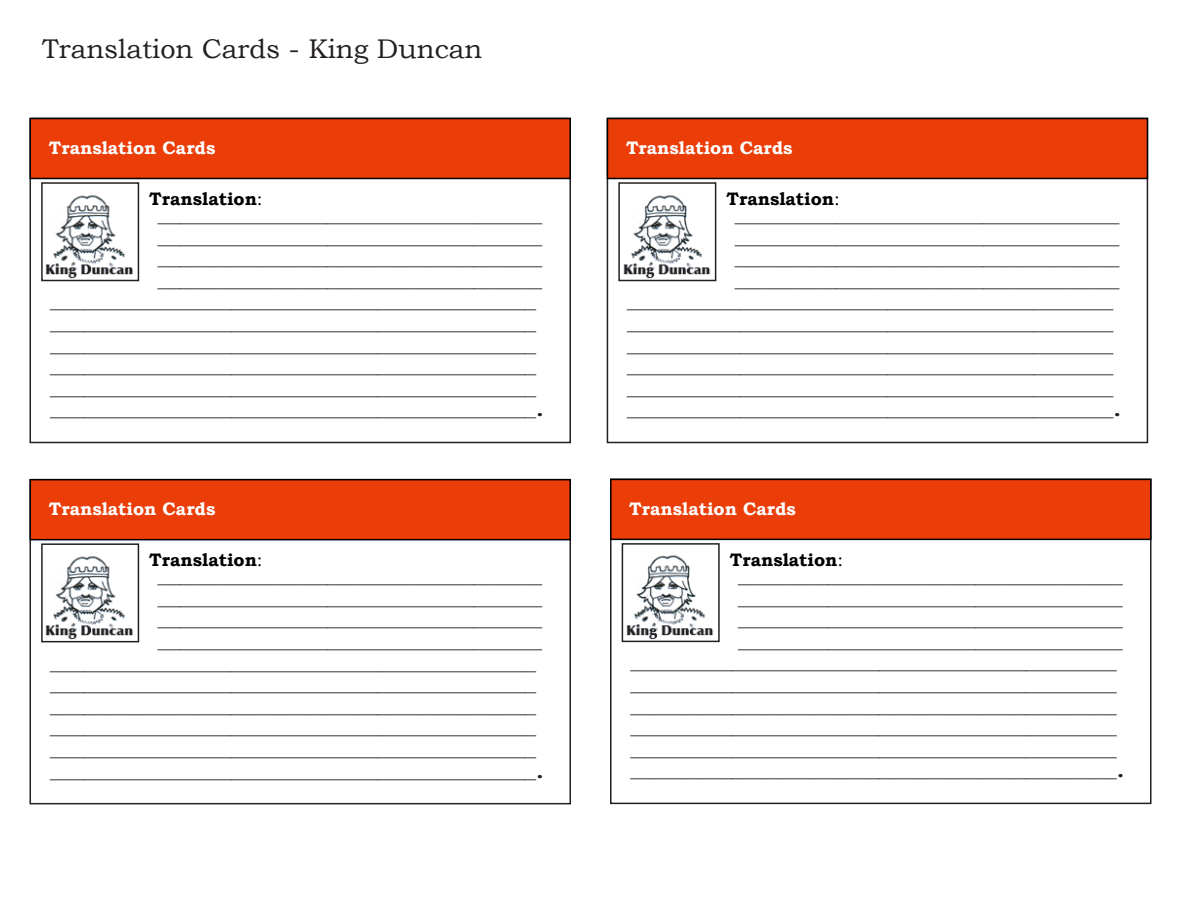
<style>
.page{position:relative;width:1188px;height:918px;background:#fff}
.page>*{position:absolute;margin:0;border:0;box-sizing:border-box;transform-origin:0 0}
.t1{font:27px "Bookman Old Style";color:#231f20}
.t2{font:700 18px "Bookman Old Style";color:#231f20;scale:1.26 1}
.t3{font:700 18px "Bookman Old Style";color:#fff}
.t4{font:700 18px "Bookman Old Style";color:#000}
.s1{font-weight:400}
</style>
<div class="page">
<div style="left:30px;top:118px;width:541px;height:325px;background:#fff;border:2px solid #231f20"></div>
<div style="left:30px;top:118px;width:541px;height:61px;background:#ea3d07;border:2px solid #000"></div>
<img style="left:45px;top:192px;width:88px;height:86px">
<div style="left:41px;top:182px;width:98px;height:99px;border:2px solid #231f20"></div>
<div style="left:30px;top:479px;width:541px;height:325px;background:#fff;border:2px solid #231f20"></div>
<div style="left:30px;top:479px;width:541px;height:61px;background:#ea3d07;border:2px solid #000"></div>
<img style="left:45px;top:553px;width:88px;height:86px">
<div style="left:41px;top:543px;width:98px;height:99px;border:2px solid #231f20"></div>
<div style="left:610px;top:479px;width:542px;height:325px;background:#fff;border:2px solid #231f20"></div>
<div style="left:610px;top:479px;width:542px;height:61px;background:#ea3d07;border:2px solid #000"></div>
<img style="left:626px;top:552px;width:88px;height:87px">
<div style="left:622px;top:543px;width:98px;height:99px;border:2px solid #231f20"></div>
<div style="left:607px;top:118px;width:541px;height:325px;background:#fff;border:2px solid #231f20"></div>
<div style="left:607px;top:118px;width:541px;height:61px;background:#ea3d07;border:2px solid #000"></div>
<img style="left:623px;top:192px;width:88px;height:86px">
<div style="left:618px;top:182px;width:98px;height:99px;border:2px solid #231f20"></div>
<h1 class="t1" style="left:42px;top:31px;width:442px">Translation Cards - King Duncan</h1>
<p class="t3" style="left:49px;top:135px;width:168px">Translation Cards</p>
<p class="t3" style="left:626px;top:135px;width:168px">Translation Cards</p>
<p class="t4" style="left:149px;top:186px;width:115px">Translation<span class="s1">:</span></p>
<p class="t4" style="left:726px;top:186px;width:115px">Translation<span class="s1">:</span></p>
<p class="t2" style="left:158px;top:203px;width:307px">__________________________________</p>
<p class="t2" style="left:158px;top:225px;width:307px">__________________________________</p>
<p class="t2" style="left:158px;top:246px;width:307px">__________________________________</p>
<p class="t2" style="left:158px;top:268px;width:307px">__________________________________</p>
<p class="t2" style="left:50px;top:289px;width:387px">___________________________________________</p>
<p class="t2" style="left:50px;top:311px;width:387px">___________________________________________</p>
<p class="t2" style="left:50px;top:333px;width:387px">___________________________________________</p>
<p class="t2" style="left:50px;top:354px;width:387px">___________________________________________</p>
<p class="t2" style="left:50px;top:376px;width:387px">___________________________________________</p>
<p class="t2" style="left:50px;top:397px;width:394px">___________________________________________.</p>
<p class="t2" style="left:735px;top:203px;width:307px">__________________________________</p>
<p class="t2" style="left:735px;top:225px;width:307px">__________________________________</p>
<p class="t2" style="left:735px;top:246px;width:307px">__________________________________</p>
<p class="t2" style="left:735px;top:268px;width:307px">__________________________________</p>
<p class="t2" style="left:627px;top:289px;width:387px">___________________________________________</p>
<p class="t2" style="left:627px;top:311px;width:387px">___________________________________________</p>
<p class="t2" style="left:627px;top:333px;width:387px">___________________________________________</p>
<p class="t2" style="left:627px;top:354px;width:387px">___________________________________________</p>
<p class="t2" style="left:627px;top:376px;width:387px">___________________________________________</p>
<p class="t2" style="left:627px;top:397px;width:394px">___________________________________________.</p>
<p class="t3" style="left:49px;top:496px;width:168px">Translation Cards</p>
<p class="t3" style="left:629px;top:495px;width:168px">Translation Cards</p>
<p class="t4" style="left:149px;top:547px;width:115px">Translation<span class="s1">:</span></p>
<p class="t4" style="left:730px;top:547px;width:115px">Translation<span class="s1">:</span></p>
<p class="t2" style="left:158px;top:564px;width:307px">__________________________________</p>
<p class="t2" style="left:158px;top:586px;width:307px">__________________________________</p>
<p class="t2" style="left:158px;top:607px;width:307px">__________________________________</p>
<p class="t2" style="left:158px;top:629px;width:307px">__________________________________</p>
<p class="t2" style="left:50px;top:650px;width:387px">___________________________________________</p>
<p class="t2" style="left:50px;top:672px;width:387px">___________________________________________</p>
<p class="t2" style="left:50px;top:694px;width:387px">___________________________________________</p>
<p class="t2" style="left:50px;top:715px;width:387px">___________________________________________</p>
<p class="t2" style="left:50px;top:737px;width:387px">___________________________________________</p>
<p class="t2" style="left:50px;top:758px;width:394px">___________________________________________.</p>
<p class="t2" style="left:738px;top:564px;width:307px">__________________________________</p>
<p class="t2" style="left:738px;top:585px;width:307px">__________________________________</p>
<p class="t2" style="left:738px;top:607px;width:307px">__________________________________</p>
<p class="t2" style="left:738px;top:629px;width:307px">__________________________________</p>
<p class="t2" style="left:631px;top:650px;width:387px">___________________________________________</p>
<p class="t2" style="left:631px;top:672px;width:387px">___________________________________________</p>
<p class="t2" style="left:631px;top:693px;width:387px">___________________________________________</p>
<p class="t2" style="left:631px;top:715px;width:387px">___________________________________________</p>
<p class="t2" style="left:631px;top:737px;width:387px">___________________________________________</p>
<p class="t2" style="left:631px;top:758px;width:394px">___________________________________________.</p>
</div>
